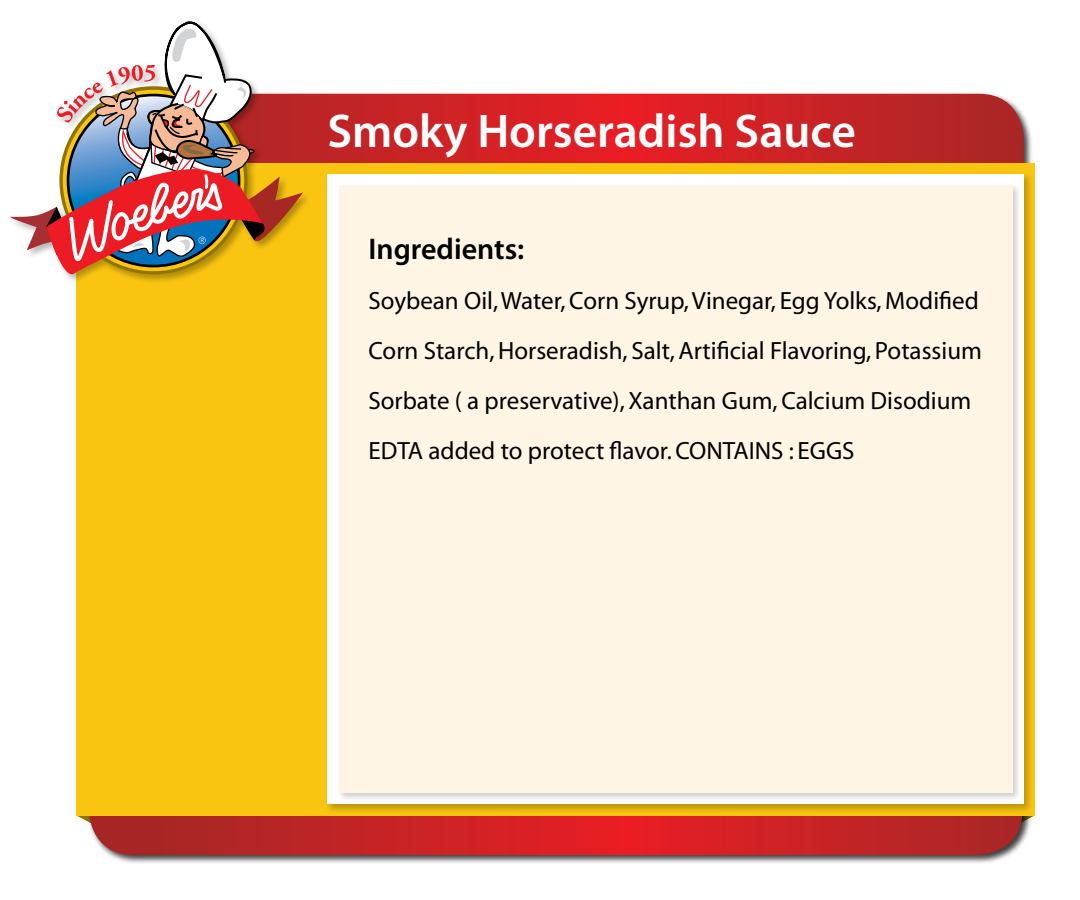
<style>
.page{position:relative;width:1080px;height:900px;background:#fff}
.page>*{position:absolute;margin:0;border:0;box-sizing:border-box;transform-origin:0 0}
.t1{font:600 47.5px "Myriad Pro";color:#fff}
.t2{font:600 30px "Myriad Pro";color:#000}
.t3{font:25px/50px "Myriad";color:#000}
</style>
<div class="page">
<svg style="left:76px;top:815px;width:11px;height:6px"></svg>
<div style="left:144px;top:92px;width:899px;height:132px;background:#000;opacity:.75"></div>
<svg style="left:322px;top:94px;width:702px;height:69px;background:#cc2326"></svg>
<div style="left:87px;top:742px;width:955px;height:132px;background:#000;opacity:.75"></div>
<svg style="left:89px;top:815px;width:933px;height:40px;background:#c42828"></svg>
<div style="left:76px;top:163px;width:959px;height:652px;background:#f9c511"></div>
<div style="left:325px;top:172px;width:718px;height:652px;background:#000;opacity:.24"></div>
<div style="left:328px;top:174px;width:696px;height:630px;background:#fff"></div>
<div style="left:337px;top:183px;width:695px;height:629px;background:#000;opacity:.2"></div>
<div style="left:339px;top:185px;width:674px;height:608px;background:#fef5e4"></div>
<div style="left:8px;top:19px;width:314px;height:275px;background:#000;opacity:.29"></div>
<svg style="left:10px;top:21px;width:293px;height:253px"></svg>
<h1 class="t1" style="left:328px;top:101px;width:530px">Smoky Horseradish Sauce</h1>
<p class="t2" style="left:368px;top:230px;width:157px">Ingredients:</p>
<p class="t3" style="left:368px;top:276px;width:615px">Soybean Oil, Water, Corn Syrup, Vinegar, Egg Yolks, Modified Corn Starch, Horseradish, Salt, Artificial Flavoring, Potassium Sorbate ( a preservative), Xanthan Gum, Calcium Disodium EDTA added to protect flavor. CONTAINS : EGGS</p>
</div>
